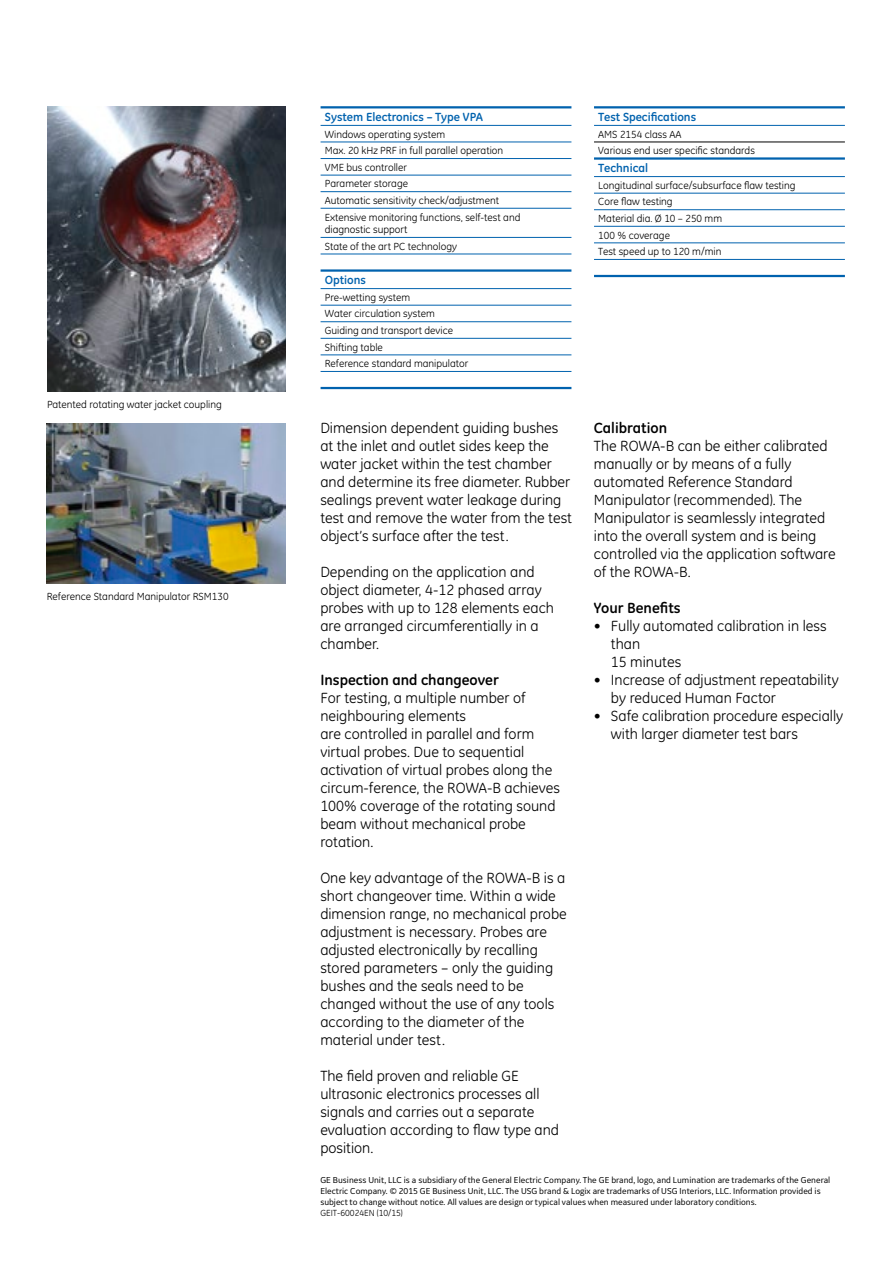
<style>
.page{position:relative;width:893px;height:1263px;background:#fff}
.page>*{position:absolute;margin:0;border:0;box-sizing:border-box;transform-origin:0 0}
.t1{font:15px/18px "GE Inspira";color:#000}
.t2{font:700 15px "GE Inspira";color:#000}
.t3{font:700 12px "GE Inspira";color:#0062ae}
.t4{font:10.5px/16.5px "GE Inspira";color:#000}
.t5{font:9px/11.2px "GE Inspira Sans";color:#000}
.t6{font:9px "GE Inspira";color:#000}
</style>
<div class="page">
<svg style="left:321px;top:108px;width:250px;height:279px"></svg>
<hr style="left:321px;top:125px;width:250px;height:1px;background:#0062ae">
<hr style="left:321px;top:142px;width:250px;height:1px;background:#0062ae">
<hr style="left:321px;top:158px;width:250px;height:1px;background:#0062ae">
<hr style="left:321px;top:175px;width:250px;height:1px;background:#0062ae">
<hr style="left:321px;top:191px;width:250px;height:1px;background:#0062ae">
<hr style="left:321px;top:208px;width:250px;height:1px;background:#0062ae">
<hr style="left:321px;top:237px;width:250px;height:1px;background:#0062ae">
<hr style="left:321px;top:288px;width:250px;height:1px;background:#0062ae">
<hr style="left:321px;top:305px;width:250px;height:1px;background:#0062ae">
<hr style="left:321px;top:321px;width:250px;height:1px;background:#0062ae">
<hr style="left:321px;top:338px;width:250px;height:1px;background:#0062ae">
<hr style="left:321px;top:354px;width:250px;height:1px;background:#0062ae">
<hr style="left:321px;top:106px;width:250px;height:2px;background:#0062ae">
<hr style="left:321px;top:269px;width:250px;height:3px;background:#0062ae">
<hr style="left:321px;top:387px;width:250px;height:2px;background:#0062ae">
<hr style="left:321px;top:254px;width:250px;height:1px;background:#0062ae">
<hr style="left:321px;top:371px;width:250px;height:1px;background:#0062ae">
<svg style="left:594px;top:108px;width:251px;height:167px"></svg>
<hr style="left:594px;top:142px;width:251px;height:1px;background:#000">
<hr style="left:594px;top:176px;width:251px;height:1px;background:#0062ae">
<hr style="left:594px;top:193px;width:251px;height:1px;background:#0062ae">
<hr style="left:594px;top:209px;width:251px;height:1px;background:#0062ae">
<hr style="left:594px;top:226px;width:251px;height:1px;background:#0062ae">
<hr style="left:594px;top:242px;width:251px;height:1px;background:#0062ae">
<hr style="left:594px;top:259px;width:251px;height:1px;background:#0062ae">
<hr style="left:594px;top:125px;width:251px;height:1px;background:#0062ae">
<hr style="left:594px;top:157px;width:251px;height:3px;background:#0062ae">
<hr style="left:594px;top:106px;width:251px;height:2px;background:#0062ae">
<hr style="left:594px;top:275px;width:251px;height:2px;background:#0062ae">
<img style="left:47px;top:106px;width:239px;height:285px">
<img style="left:47px;top:423px;width:239px;height:160px">
<p class="t4" style="left:47px;top:396px;width:176px">Patented rotating water jacket coupling</p>
<p class="t4" style="left:47px;top:588px;width:183px">Reference Standard Manipulator RSM130</p>
<p class="t3" style="left:325px;top:109px;width:160px">System Electronics – Type VPA</p>
<p class="t4" style="left:325px;top:126px;width:197px">Windows operating system<br>Max. 20 kHz PRF in full parallel operation<br>VME bus controller<br>Parameter storage<br>Automatic sensitivity check/adjustment<br>Extensive monitoring functions, self-test and</p>
<p class="t4" style="left:325px;top:221px;width:134px">diagnostic support<br>State of the art PC technology</p>
<p class="t3" style="left:325px;top:272px;width:43px">Options</p>
<p class="t4" style="left:325px;top:289px;width:145px">Pre-wetting system<br>Water circulation system<br>Guiding and transport device<br>Shifting table<br>Reference standard manipulator</p>
<p class="t1" style="left:320px;top:418px;width:253px">Dimension dependent guiding bushes at the inlet and outlet sides keep the water jacket within the test chamber and determine its free diameter. Rubber sealings prevent water leakage during test and remove the water from the test object’s surface after the test.</p>
<p class="t1" style="left:320px;top:562px;width:235px">Depending on the application and object diameter, 4-12 phased array probes with up to 128 elements each are arranged circumferentially in a chamber.</p>
<p class="t2" style="left:320px;top:670px;width:180px">Inspection and changeover</p>
<p class="t1" style="left:320px;top:688px;width:241px">For testing, a multiple number of neighbouring elements<br>are controlled in parallel and form virtual probes. Due to sequential activation of virtual probes along the circum-ference, the ROWA-B achieves<br>100% coverage of the rotating sound beam without mechanical probe rotation.</p>
<p class="t1" style="left:320px;top:868px;width:248px">One key advantage of the ROWA-B is a short changeover time. Within a wide dimension range, no mechanical probe adjustment is necessary. Probes are adjusted electronically by recalling stored parameters – only the guiding bushes and the seals need to be changed without the use of any tools according to the diameter of the material under test.</p>
<p class="t1" style="left:320px;top:1066px;width:240px">The field proven and reliable GE ultrasonic electronics processes all signals and carries out a separate evaluation according to flaw type and position.</p>
<p class="t3" style="left:598px;top:109px;width:99px">Test Specifications</p>
<p class="t4" style="left:598px;top:126px;width:158px">AMS 2154 class AA<br>Various end user specific standards</p>
<p class="t4" style="left:598px;top:177px;width:199px">Longitudinal surface/subsurface flaw testing<br>Core flaw testing<br>Material dia. Ø 10 – 250 mm<br>100 % coverage<br>Test speed up to 120 m/min</p>
<p class="t2" style="left:594px;top:418px;width:75px">Calibration</p>
<p class="t1" style="left:594px;top:437px;width:243px">The ROWA-B can be either calibrated manually or by means of a fully automated Reference Standard<br>Manipulator (recommended). The<br>Manipulator is seamlessly integrated into the overall system and is being controlled via the application software of the ROWA-B.</p>
<p class="t2" style="left:594px;top:598px;width:88px">Your Benefits</p>
<p class="t1" style="left:611px;top:617px;width:217px;text-indent:-17px">• Fully automated calibration in less than<br>15 minutes</p>
<p class="t1" style="left:611px;top:671px;width:229px;text-indent:-17px">• Increase of adjustment repeatability by reduced Human Factor</p>
<p class="t1" style="left:611px;top:707px;width:234px;text-indent:-17px">• Safe calibration procedure especially with larger diameter test bars</p>
<p class="t5" style="left:320px;top:1174px;width:511px">GE Business Unit, LLC is a subsidiary of the General Electric Company. The GE brand, logo, and Lumination are trademarks of the General<br>Electric Company. © 2015 GE Business Unit, LLC. The USG brand &amp; Logix are trademarks of USG Interiors, LLC. Information provided is subject to change without notice. All values are design or typical values when measured under laboratory conditions.</p>
<p class="t6" style="left:320px;top:1208px;width:84px">GEIT-60024EN (10/15)</p>
</div>
